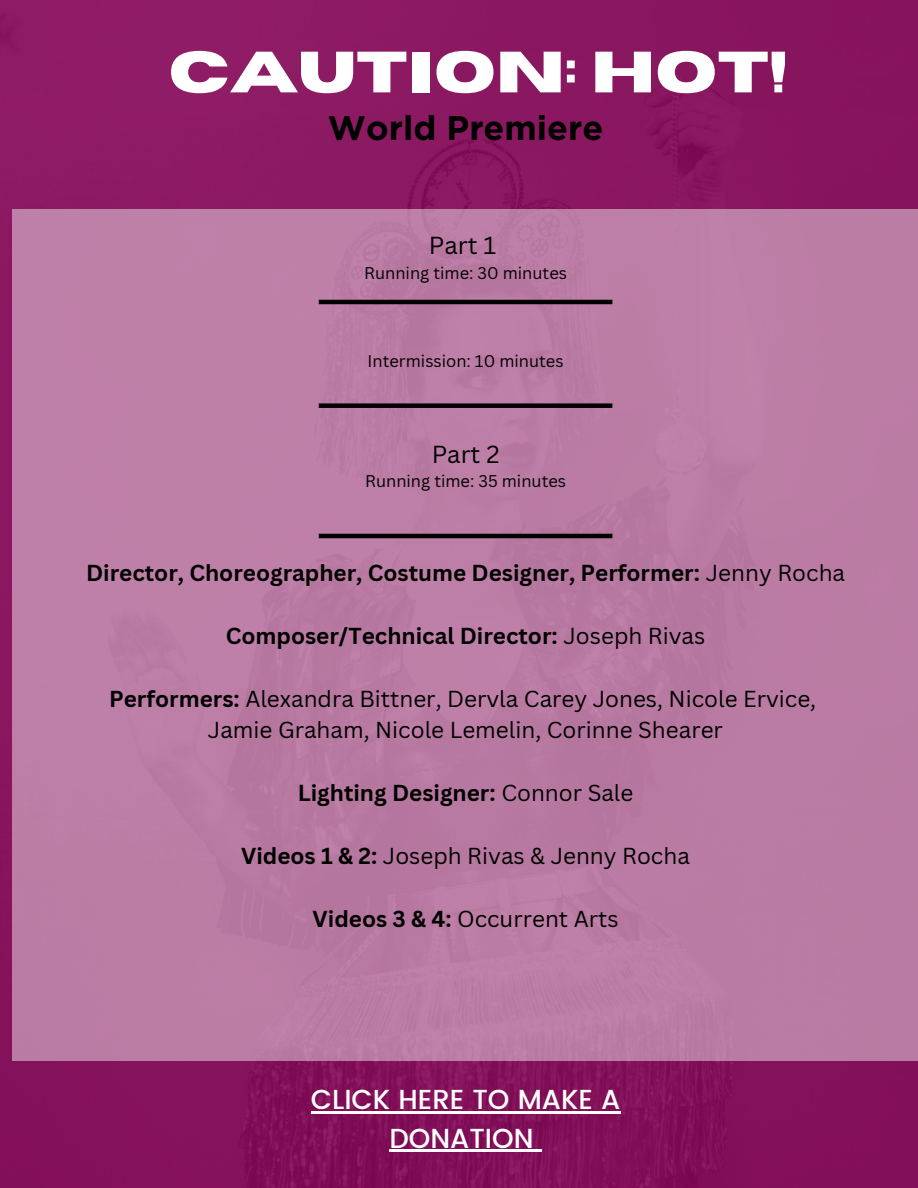
<style>
.page{position:relative;width:918px;height:1188px;background:#fff}
.page>*{position:absolute;margin:0;border:0;box-sizing:border-box;transform-origin:0 0}
.t1{font:700 58.05px "Horizon";color:#fff}
.t2{font:700 34.05px "Gotham";color:#000}
.t3{font:500 27.45px/38.2px "Poppins";color:#fff;text-align:center}
.t4{font:24px "Canva Sans";color:#000}
.t5{font:22.5px "Canva Sans";color:#000}
.t6{font:700 22.5px "Canva Sans";color:#000}
.t7{font:16.5px "Canva Sans";color:#000}
.s1{font-weight:400}
.s2{font-weight:700}
</style>
<div class="page">
<img style="left:0;top:0;width:918px;height:1188px">
<div style="left:12px;top:209px;width:906px;height:852px;background:#bc7da5"></div>
<hr style="left:311px;top:1112px;width:309px;height:2px;background:#fff">
<hr style="left:389px;top:1150px;width:145px;height:2px;background:#fff">
<svg style="left:534px;top:1150px;width:8px;height:2px"></svg>
<div style="left:319px;top:403px;width:293px;height:5px;background:#000"></div>
<hr style="left:319px;top:534px;width:293px;height:4px;background:#000">
<hr style="left:319px;top:300px;width:293px;height:4px;background:#000">
<p class="t1" style="left:169px;top:44px;width:620px">CAUTION: HOT!</p>
<p class="t2" style="left:328px;top:107px;width:277px">World Premiere</p>
<p class="t4" style="left:429px;top:229px;width:69px">Part 1</p>
<p class="t7" style="left:364px;top:262px;width:204px">Running time: 30 minutes</p>
<p class="t7" style="left:368px;top:349px;width:198px">Intermission: 10 minutes</p>
<p class="t4" style="left:432px;top:437px;width:69px">Part 2</p>
<p class="t7" style="left:365px;top:470px;width:203px">Running time: 35 minutes</p>
<p class="t6" style="left:86px;top:557px;width:761px">Director, Choreographer, Costume Designer, Performer: <span class="s1">Jenny Rocha</span></p>
<p class="t6" style="left:226px;top:620px;width:481px">Composer/Technical Director: <span class="s1">Joseph Rivas</span></p>
<p class="t5" style="left:109px;top:683px;width:709px"><span class="s2">Performers:</span> Alexandra Bittner, Dervla Carey Jones, Nicole Ervice,</p>
<p class="t5" style="left:208px;top:714px;width:517px">Jamie Graham, Nicole Lemelin, Corinne Shearer</p>
<p class="t6" style="left:298px;top:777px;width:337px">Lighting Designer: <span class="s1">Connor Sale</span></p>
<p class="t5" style="left:241px;top:840px;width:450px"><span class="s2">Videos 1 &amp; 2:</span> Joseph Rivas &amp; Jenny Rocha</p>
<p class="t5" style="left:313px;top:903px;width:308px"><span class="s2">Videos 3 &amp; 4:</span> Occurrent Arts</p>
<p class="t3" style="left:311px;top:1081px;width:311px">CLICK HERE TO MAKE A<br>DONATION</p>
</div>
